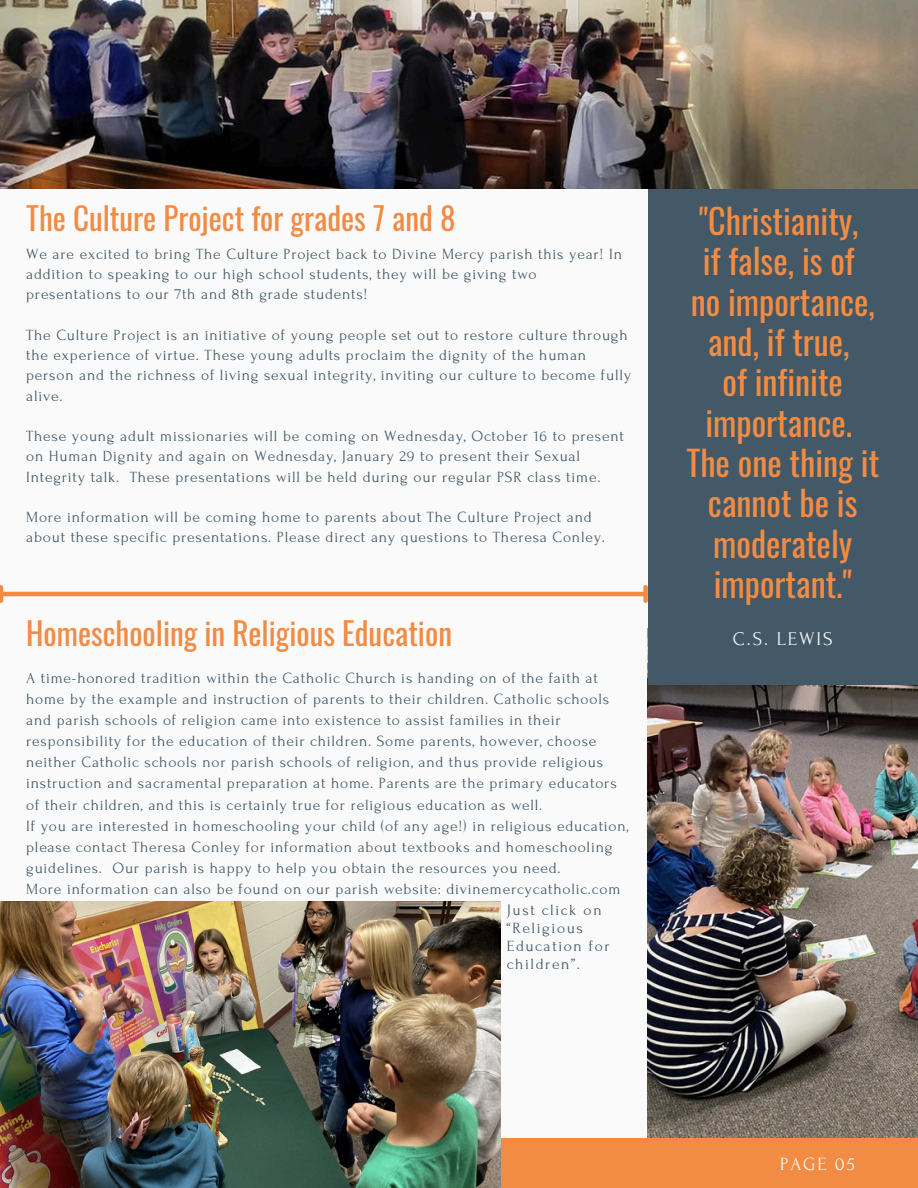
<style>
.page{position:relative;width:918px;height:1188px;background:#fafafa}
.page>*{position:absolute;margin:0;border:0;box-sizing:border-box;transform-origin:0 0}
.t1{font:34.2px/40.3px "Oswald";color:#f28b43;text-align:center}
.t2{font:31.2px "Oswald";color:#f28b43}
.t3{font:19.35px "Forum";letter-spacing:.1em;color:#fafafa}
.t4{font:18.6px "Forum";letter-spacing:.1em;color:#fafafa}
.t5{font:15.6px/20.2px "Forum";letter-spacing:.05em;color:#435967}
.t6{font:15.6px/18px "Forum";letter-spacing:.1em;color:#435967}
</style>
<div class="page">
<img style="left:648px;top:685px;width:270px;height:453px">
<div style="left:648px;top:108px;width:270px;height:577px;background:#435967"></div>
<div style="left:0;top:1138px;width:918px;height:50px;background:#f28b43"></div>
<img style="left:0;top:0;width:918px;height:189px">
<img style="left:0;top:902px;width:501px;height:286px">
<hr style="left:2px;top:592px;width:642px;height:4px;background:#f28b43">
<hr style="left:0;top:587px;width:3px;height:14px;background:#f28b43">
<div style="left:643px;top:587px;width:5px;height:14px;background:#f28b43"></div>
<p class="t2" style="left:26px;top:194px;width:431px">The Culture Project for grades 7 and 8</p>
<h2 class="t1" style="left:686px;top:200px;width:194px">"Christianity,<br>if false, is of<br>no importance, and, if true,<br>of infinite importance.<br>The one thing it cannot be is moderately important."</h2>
<p class="t2" style="left:26px;top:609px;width:427px">Homeschooling in Religious Education</p>
<p class="t3" style="left:733px;top:628px;width:101px">C.S. LEWIS</p>
<p class="t5" style="left:26px;top:667px;width:592px;line-height:21.1px">A time-honored tradition within the Catholic Church is handing on of the faith at home by the example and instruction of parents to their children. Catholic schools and parish schools of religion came into existence to assist families in their responsibility for the education of their children. Some parents, however, choose neither Catholic schools nor parish schools of religion, and thus provide religious instruction and sacramental preparation at home. Parents are the primary educators of their children, and this is certainly true for religious education as well.</p>
<p class="t5" style="left:26px;top:815px;width:604px;line-height:21.1px">If you are interested in homeschooling your child (of any age!) in religious education, please contact Theresa Conley for information about textbooks and homeschooling guidelines. Our parish is happy to help you obtain the resources you need.</p>
<p class="t5" style="left:26px;top:879px;width:596px">More information can also be found on our parish website: divinemercycatholic.com</p>
<h3 class="t6" style="left:507px;top:901px;width:105px">Just click on “Religious<br>Education for children”.</h3>
<h1 class="t5" style="left:26px;top:244px;width:597px">We are excited to bring The Culture Project back to Divine Mercy parish this year! In addition to speaking to our high school students, they will be giving two presentations to our 7th and 8th grade students!</h1>
<p class="t5" style="left:26px;top:325px;width:606px">The Culture Project is an initiative of young people set out to restore culture through the experience of virtue. These young adults proclaim the dignity of the human person and the richness of living sexual integrity, inviting our culture to become fully alive.</p>
<p class="t5" style="left:26px;top:426px;width:599px">These young adult missionaries will be coming on Wednesday, October 16 to present on Human Dignity and again on Wednesday, January 29 to present their Sexual<br>Integrity talk. These presentations will be held during our regular PSR class time.</p>
<p class="t5" style="left:26px;top:507px;width:580px">More information will be coming home to parents about The Culture Project and about these specific presentations. Please direct any questions to Theresa Conley.</p>
<p class="t4" style="left:780px;top:1154px;width:76px">PAGE 05</p>
</div>
